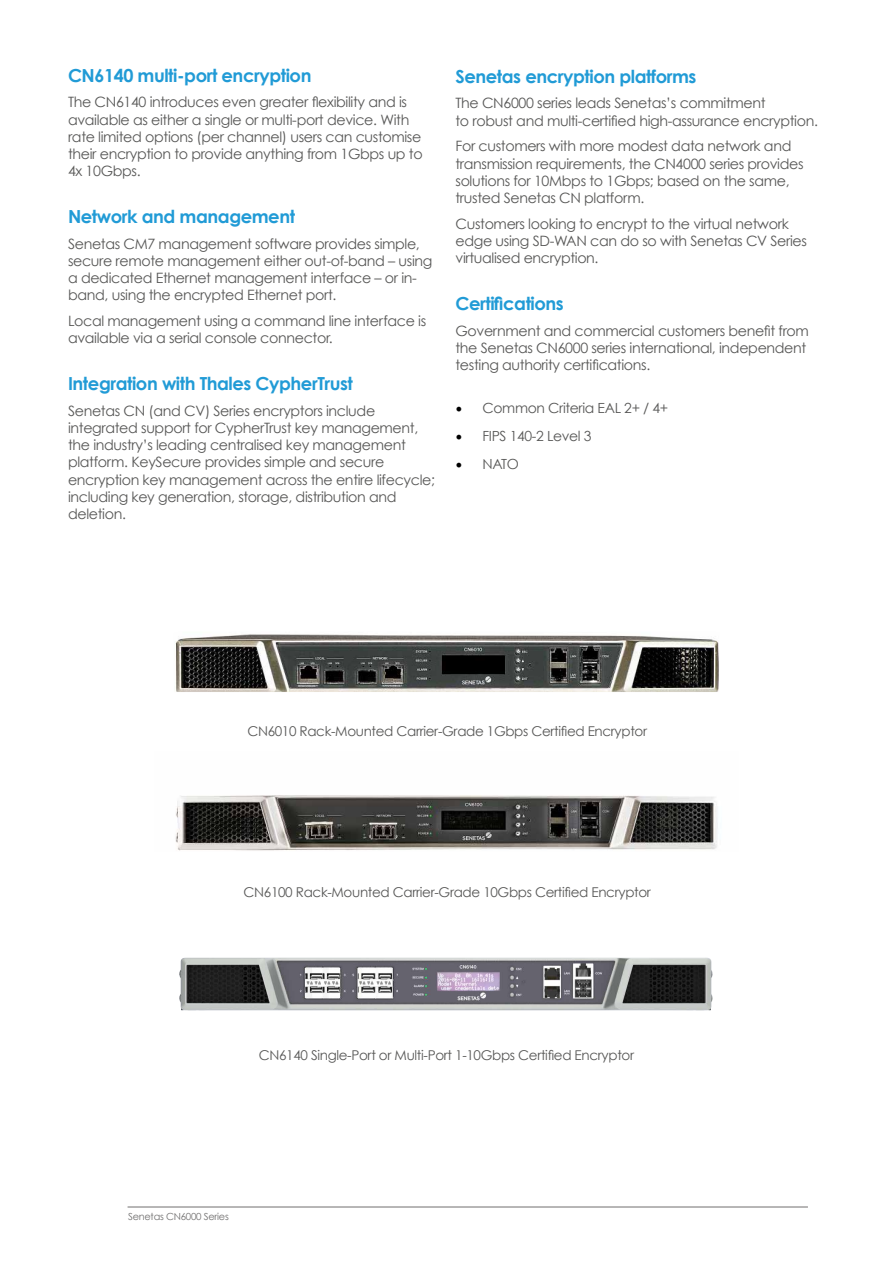
<style>
.page{position:relative;width:893px;height:1263px;background:#fff}
.page>*{position:absolute;margin:0;border:0;box-sizing:border-box;transform-origin:0 0}
.t1{font:700 18px "Century Gothic";letter-spacing:-.025em;color:#219bd6}
.t2{font:14.25px/17.2px "Century Gothic";letter-spacing:-.025em;color:#575756}
.t3{font:13.95px "Century Gothic";letter-spacing:-.025em;color:#575756}
.t4{font:13.5px "Century Gothic";letter-spacing:-.025em;color:#575756}
.t5{font:9.75px "Century Gothic";letter-spacing:-.025em;color:#706f6f}
.s1{font-family:"Minion Pro";font-size:18px;color:#000}
</style>
<div class="page">
<hr style="left:128px;top:1206px;width:680px;height:1px;background:#706f6f">
<img style="left:175px;top:634px;width:544px;height:58px">
<img style="left:175px;top:795px;width:543px;height:56px">
<img style="left:179px;top:957px;width:534px;height:54px">
<p class="t1" style="left:68px;top:64px;width:245px">CN6140 multi-port encryption</p>
<p class="t2" style="left:68px;top:93px;width:356px">The CN6140 introduces even greater flexibility and is available as either a single or multi-port device. With rate limited options (per channel) users can customise their encryption to provide anything from 1Gbps up to 4x 10Gbps.</p>
<p class="t1" style="left:68px;top:205px;width:229px">Network and management</p>
<p class="t2" style="left:68px;top:235px;width:366px">Senetas CM7 management software provides simple, secure remote management either out-of-band – using a dedicated Ethernet management interface – or in&shy;band, using the encrypted Ethernet port.</p>
<p class="t2" style="left:68px;top:312px;width:360px">Local management using a command line interface is available via a serial console connector.</p>
<p class="t1" style="left:68px;top:372px;width:286px">Integration with Thales CypherTrust</p>
<p class="t2" style="left:68px;top:402px;width:368px">Senetas CN (and CV) Series encryptors include integrated support for CypherTrust key management, the industry’s leading centralised key management platform. KeySecure provides simple and secure encryption key management across the entire lifecycle; including key generation, storage, distribution and deletion.</p>
<p class="t1" style="left:455px;top:65px;width:242px">Senetas encryption platforms</p>
<p class="t2" style="left:455px;top:94px;width:364px">The CN6000 series leads Senetas’s commitment<br>to robust and multi-certified high-assurance encryption.</p>
<p class="t2" style="left:455px;top:137px;width:350px">For customers with more modest data network and transmission requirements, the CN4000 series provides solutions for 10Mbps to 1Gbps; based on the same, trusted Senetas CN platform.</p>
<p class="t2" style="left:455px;top:215px;width:353px">Customers looking to encrypt to the virtual network edge using SD-WAN can do so with Senetas CV Series virtualised encryption.</p>
<p class="t1" style="left:455px;top:292px;width:110px">Certifications</p>
<p class="t2" style="left:455px;top:322px;width:355px">Government and commercial customers benefit from the Senetas CN6000 series international, independent testing authority certifications.</p>
<p class="t3" style="left:455px;top:399px;width:214px"><span class="s1">•</span> Common Criteria EAL 2+ / 4+</p>
<p class="t3" style="left:455px;top:427px;width:138px"><span class="s1">•</span> FIPS 140-2 Level 3</p>
<p class="t3" style="left:455px;top:455px;width:65px"><span class="s1">•</span> NATO</p>
<p class="t4" style="left:247px;top:723px;width:401px">CN6010 Rack-Mounted Carrier-Grade 1Gbps Certified Encryptor</p>
<p class="t4" style="left:244px;top:884px;width:409px">CN6100 Rack-Mounted Carrier-Grade 10Gbps Certified Encryptor</p>
<p class="t4" style="left:259px;top:1046px;width:377px">CN6140 Single-Port or Multi-Port 1-10Gbps Certified Encryptor</p>
<p class="t5" style="left:128px;top:1210px;width:102px">Senetas CN6000 Series</p>
</div>
